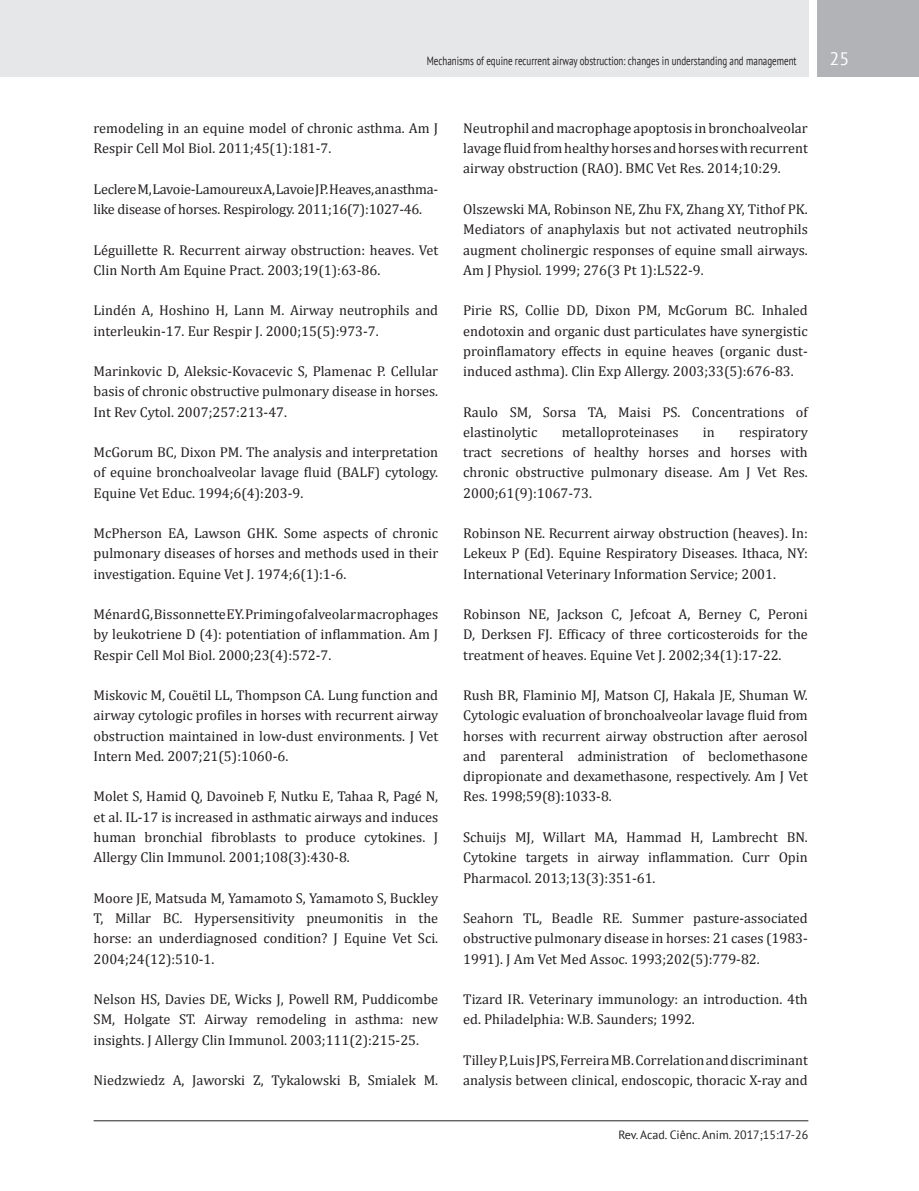
<style>
.page{position:relative;width:919px;height:1191px;background:#fff}
.page>*{position:absolute;margin:0;border:0;box-sizing:border-box;transform-origin:0 0}
.t1{font:18px "PT Sans";color:#fff}
.TEXTO{font:14.25px/20.2px "Cambria";color:#231f20;text-align:justify}
.t2{font:12px "PT Sans";color:#231f20;scale:.75 1}
.t3{font:12px "PT Sans";color:#231f20}
</style>
<div class="page">
<div style="left:0;top:0;width:808px;height:77px;background:#e6e7e9"></div>
<div style="left:816px;top:0;width:102px;height:77px;background:#b2b3b7"></div>
<hr style="left:94px;top:1120px;width:714px;height:1px;background:#231f20">
<p class="t2" style="left:427px;top:53px;width:494px">Mechanisms of equine recurrent airway obstruction: changes in understanding and management</p>
<p class="t1" style="left:829px;top:47px;width:21px">25</p>
<p class="TEXTO" style="left:94px;top:118px;width:346px">remodeling in an equine model of chronic asthma. Am J<br>Respir Cell Mol Biol. 2011;45(1):181-7.</p>
<p class="TEXTO" style="left:94px;top:179px;width:346px">Leclere M, Lavoie-Lamoureux A, Lavoie JP. Heaves, an asthma&shy;like disease of horses. Respirology. 2011;16(7):1027-46.</p>
<p class="TEXTO" style="left:94px;top:239px;width:346px">Léguillette R. Recurrent airway obstruction: heaves. Vet<br>Clin North Am Equine Pract. 2003;19(1):63-86.</p>
<p class="TEXTO" style="left:94px;top:300px;width:346px">Lindén A, Hoshino H, Lann M. Airway neutrophils and interleukin-17. Eur Respir J. 2000;15(5):973-7.</p>
<p class="TEXTO" style="left:94px;top:361px;width:346px">Marinkovic D, Aleksic‐Kovacevic S, Plamenac P. Cellular basis of chronic obstructive pulmonary disease in horses.<br>Int Rev Cytol. 2007;257:213-47.</p>
<p class="TEXTO" style="left:94px;top:442px;width:346px">McGorum BC, Dixon PM. The analysis and interpretation of equine bronchoalveolar lavage fluid (BALF) cytology.<br>Equine Vet Educ. 1994;6(4):203-9.</p>
<p class="TEXTO" style="left:94px;top:523px;width:346px">McPherson EA, Lawson GHK. Some aspects of chronic pulmonary diseases of horses and methods used in their investigation. Equine Vet J. 1974;6(1):1-6.</p>
<p class="TEXTO" style="left:94px;top:604px;width:346px">Ménard G, Bissonnette EY. Priming of alveolar macrophages by leukotriene D (4): potentiation of inflammation. Am J Respir Cell Mol Biol. 2000;23(4):572-7.</p>
<p class="TEXTO" style="left:94px;top:685px;width:346px">Miskovic M, Couëtil LL, Thompson CA. Lung function and airway cytologic profiles in horses with recurrent airway obstruction maintained in low-dust environments. J Vet Intern Med. 2007;21(5):1060-6.</p>
<p class="TEXTO" style="left:94px;top:786px;width:346px">Molet S, Hamid Q, Davoineb F, Nutku E, Tahaa R, Pagé N, et al. IL-17 is increased in asthmatic airways and induces human bronchial fibroblasts to produce cytokines. J Allergy Clin Immunol. 2001;108(3):430-8.</p>
<p class="TEXTO" style="left:94px;top:887px;width:346px">Moore JE, Matsuda M, Yamamoto S, Yamamoto S, Buckley T, Millar BC. Hypersensitivity pneumonitis in the horse: an underdiagnosed condition? J Equine Vet Sci.<br>2004;24(12):510-1.</p>
<p class="TEXTO" style="left:94px;top:989px;width:346px">Nelson HS, Davies DE, Wicks J, Powell RM, Puddicombe SM, Holgate ST. Airway remodeling in asthma: new insights. J Allergy Clin Immunol. 2003;111(2):215-25.</p>
<p class="TEXTO" style="left:94px;top:1070px;width:346px">Niedzwiedz A, Jaworski Z, Tykalowski B, Smialek M.</p>
<p class="TEXTO" style="left:463px;top:118px;width:346px">Neutrophil and macrophage apoptosis in bronchoalveolar lavage fluid from healthy horses and horses with recurrent airway obstruction (RAO). BMC Vet Res. 2014;10:29.</p>
<p class="TEXTO" style="left:463px;top:199px;width:346px">Olszewski MA, Robinson NE, Zhu FX, Zhang XY, Tithof PK.<br>Mediators of anaphylaxis but not activated neutrophils augment cholinergic responses of equine small airways.<br>Am J Physiol. 1999; 276(3 Pt 1):L522-9.</p>
<p class="TEXTO" style="left:463px;top:300px;width:346px">Pirie RS, Collie DD, Dixon PM, McGorum BC. Inhaled endotoxin and organic dust particulates have synergistic proinflamatory effects in equine heaves (organic dust&shy;induced asthma). Clin Exp Allergy. 2003;33(5):676-83.</p>
<p class="TEXTO" style="left:463px;top:401px;width:346px">Raulo SM, Sorsa TA, Maisi PS. Concentrations of elastinolytic</p>
<p class="TEXTO" style="left:561px;top:422px;width:118px">metalloproteinases</p>
<p class="TEXTO" style="left:702px;top:422px;width:13px">in</p>
<p class="TEXTO" style="left:463px;top:422px;width:346px;text-indent:276px">respiratory tract secretions of healthy horses and horses with chronic obstructive pulmonary disease. Am J Vet Res.<br>2000;61(9):1067-73.</p>
<p class="TEXTO" style="left:463px;top:523px;width:346px">Robinson NE. Recurrent airway obstruction (heaves). In:<br>Lekeux P (Ed). Equine Respiratory Diseases. Ithaca, NY:<br>International Veterinary Information Service; 2001.</p>
<p class="TEXTO" style="left:463px;top:604px;width:346px">Robinson NE, Jackson C, Jefcoat A, Berney C, Peroni D, Derksen FJ. Efficacy of three corticosteroids for the treatment of heaves. Equine Vet J. 2002;34(1):17-22.</p>
<p class="TEXTO" style="left:463px;top:685px;width:346px">Rush BR, Flaminio MJ, Matson CJ, Hakala JE, Shuman W.<br>Cytologic evaluation of bronchoalveolar lavage fluid from horses with recurrent airway obstruction after aerosol and parenteral administration of beclomethasone dipropionate and dexamethasone, respectively. Am J Vet Res. 1998;59(8):1033-8.</p>
<p class="TEXTO" style="left:463px;top:827px;width:346px">Schuijs MJ, Willart MA, Hammad H, Lambrecht BN.<br>Cytokine targets in airway inflammation. Curr Opin Pharmacol. 2013;13(3):351-61.</p>
<p class="TEXTO" style="left:463px;top:908px;width:346px">Seahorn TL, Beadle RE. Summer pasture-associated obstructive pulmonary disease in horses: 21 cases (1983- 1991). J Am Vet Med Assoc. 1993;202(5):779-82.</p>
<p class="TEXTO" style="left:463px;top:989px;width:346px">Tizard IR. Veterinary immunology: an introduction. 4th ed. Philadelphia: W.B. Saunders; 1992.</p>
<p class="TEXTO" style="left:463px;top:1049px;width:346px">Tilley P, Luis JPS, Ferreira MB. Correlation and discriminant analysis between clinical, endoscopic, thoracic X-ray and</p>
<p class="t3" style="left:618px;top:1126px;width:191px">Rev. Acad. Ciênc. Anim. 2017;15:17-26</p>
</div>
